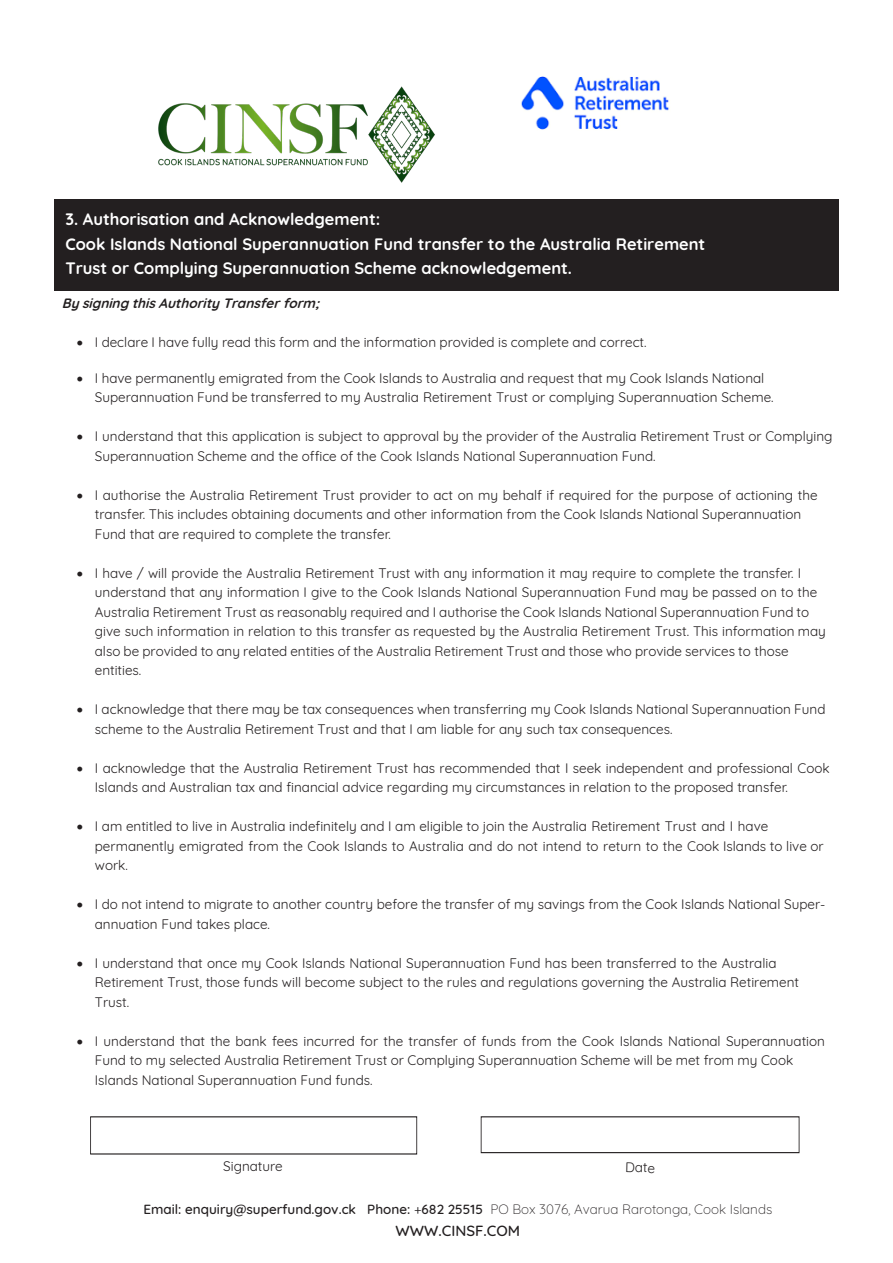
<style>
.page{position:relative;width:893px;height:1263px;background:#fff}
.page>*{position:absolute;margin:0;border:0;box-sizing:border-box;transform-origin:0 0}
.t1{font:700 16.5px/24.8px "Quicksand";color:#fff}
.t2{font:500 15px "Quicksand";color:#231f20}
.BODY{font:13.5px/19.5px "Quicksand";color:#231f20}
.t3{font:500 13.5px "Quicksand";color:#231f20}
.BODY-2{font:italic 700 13.5px "Quicksand";color:#231f20}
.s1{font-weight:400}
.s2{font-weight:300}
</style>
<div class="page">
<img style="left:158px;top:86px;width:277px;height:97px">
<div style="left:54px;top:200px;width:785px;height:91px;background:#231f20"></div>
<div style="left:481px;top:1116px;width:318px;height:37px;border:1px solid #231f20"></div>
<div style="left:90px;top:1116px;width:327px;height:38px;border:1px solid #231f20"></div>
<img style="left:521px;top:76px;width:148px;height:54px">
<p class="t1" style="left:65px;top:205px;width:641px">3. Authorisation and Acknowledgement:<br>Cook Islands National Superannuation Fund transfer to the Australia Retirement<br>Trust or Complying Superannuation Scheme acknowledgement.</p>
<p class="BODY-2" style="left:62px;top:292px;width:264px">BysigningthisAuthorityTransferform;</p>
<p class="BODY" style="left:77px;top:331px;width:571px">• I declare I have fully read this form and the information provided is complete and correct.</p>
<p class="BODY" style="left:95px;top:367px;width:680px;text-indent:-18px">• I have permanently emigrated from the Cook Islands to Australia and request that my Cook Islands National<br>Superannuation Fund be transferred to my Australia Retirement Trust or complying Superannuation Scheme.</p>
<p class="BODY" style="left:95px;top:425px;width:739px;text-indent:-18px">• I understand that this application is subject to approval by the provider of the Australia Retirement Trust or Complying<br>Superannuation Scheme and the office of the Cook Islands National Superannuation Fund.</p>
<p class="BODY" style="left:95px;top:484px;width:724px;text-indent:-18px">• I authorise the Australia Retirement Trust provider to act on my behalf if required for the purpose of actioning the transfer. This includes obtaining documents and other information from the Cook Islands National Superannuation<br>Fund that are required to complete the transfer.</p>
<p class="BODY" style="left:95px;top:562px;width:732px;text-indent:-18px">• I have / will provide the Australia Retirement Trust with any information it may require to complete the transfer. I understand that any information I give to the Cook Islands National Superannuation Fund may be passed on to the Australia Retirement Trust as reasonably required and I authorise the Cook Islands National Superannuation Fund to give such information in relation to this transfer as requested by the Australia Retirement Trust. This information may also be provided to any related entities of the Australia Retirement Trust and those who provide services to those entities.</p>
<p class="BODY" style="left:95px;top:698px;width:732px;text-indent:-18px">• I acknowledge that there may be tax consequences when transferring my Cook Islands National Superannuation Fund scheme to the Australia Retirement Trust and that I am liable for any such tax consequences.</p>
<p class="BODY" style="left:95px;top:757px;width:736px;text-indent:-18px">• I acknowledge that the Australia Retirement Trust has recommended that I seek independent and professional Cook<br>Islands and Australian tax and financial advice regarding my circumstances in relation to the proposed transfer.</p>
<p class="BODY" style="left:95px;top:815px;width:730px;text-indent:-18px">• I am entitled to live in Australia indefinitely and I am eligible to join the Australia Retirement Trust and I have permanently emigrated from the Cook Islands to Australia and do not intend to return to the Cook Islands to live or work.</p>
<p class="BODY" style="left:95px;top:893px;width:732px;text-indent:-18px">• I do not intend to migrate to another country before the transfer of my savings from the Cook Islands National Super&shy;annuation Fund takes place.</p>
<p class="BODY" style="left:95px;top:952px;width:706px;text-indent:-18px">• I understand that once my Cook Islands National Superannuation Fund has been transferred to the Australia<br>Retirement Trust, those funds will become subject to the rules and regulations governing the Australia Retirement<br>Trust.</p>
<p class="BODY" style="left:95px;top:1030px;width:732px;text-indent:-18px">• I understand that the bank fees incurred for the transfer of funds from the Cook Islands National Superannuation<br>Fund to my selected Australia Retirement Trust or Complying Superannuation Scheme will be met from my Cook<br>Islands National Superannuation Fund funds.</p>
<p class="BODY" style="left:223px;top:1155px;width:61px">Signature</p>
<p class="BODY" style="left:626px;top:1156px;width:31px;rotate:2deg">Date</p>
<p class="t3" style="left:143px;top:1198px;width:630px">Email: enquiry@superfund.gov.ck Phone: <span class="s1">+</span>682 25515 <span class="s2">PO Box 3076, Avarua Rarotonga, Cook Islands</span></p>
<p class="t2" style="left:396px;top:1219px;width:126px">WWW.CINSF.COM</p>
</div>
